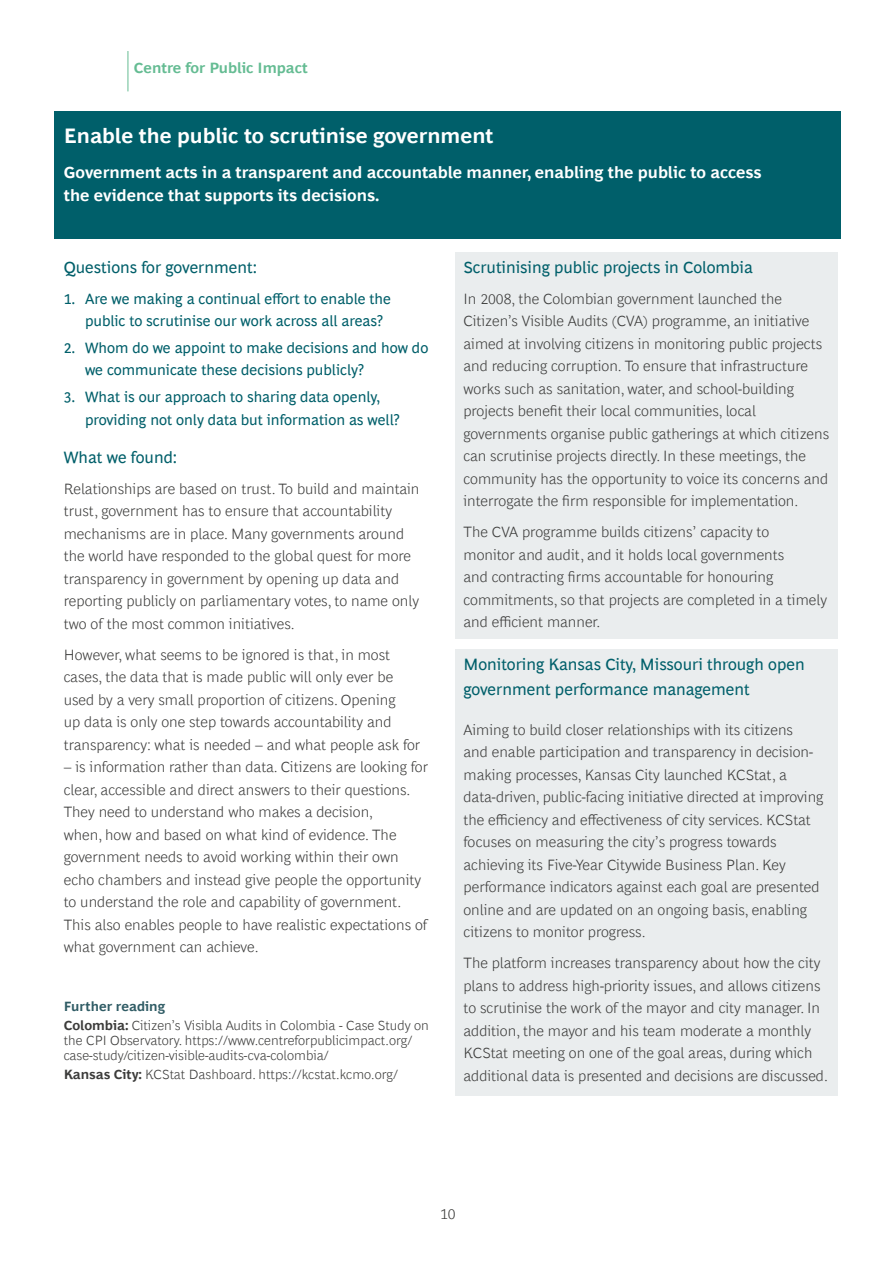
<style>
.page{position:relative;width:893px;height:1263px;background:#fff}
.page>*{position:absolute;margin:0;border:0;box-sizing:border-box;transform-origin:0 0}
.t1{font:700 21px "Henderson BCG Sans";color:#fff}
.t2{font:16.5px/25.5px "Henderson BCG Sans";color:#005f6a}
.t3{font:700 16.5px/22.5px "Henderson BCG Sans";color:#fff}
.t4{font:300 15px/22.5px "Henderson BCG Sans";color:#3c3c3b}
.t5{font:15px/22.5px "Henderson BCG Sans";color:#005f6a}
.t6{font:700 15px "Henderson BCG Sans";color:#65bc93}
.t7{font:300 13.5px/19.2px "Henderson BCG Sans";color:#3c3c3b}
.s1{font-weight:700;color:#305c65}
.s2{font-weight:700}
</style>
<div class="page">
<hr style="left:128px;top:51px;width:1px;height:40px;background:#65bc93">
<div style="left:455px;top:252px;width:383px;height:387px;background:#eaedee"></div>
<div style="left:455px;top:649px;width:383px;height:447px;background:#eaedee"></div>
<div style="left:54px;top:111px;width:787px;height:128px;background:#005f6a"></div>
<p class="t6" style="left:134px;top:57px;width:175px">Centre for Public Impact</p>
<h1 class="t1" style="left:64px;top:121px;width:431px">Enable the public to scrutinise government</h1>
<p class="t3" style="left:64px;top:160px;width:699px">Government acts in a transparent and accountable manner, enabling the public to access the evidence that supports its decisions.</p>
<p class="t2" style="left:64px;top:253px;width:195px">Questions for government:</p>
<p class="t5" style="left:85px;top:286px;width:307px;text-indent:-21px">1. Are we making a continual effort to enable the public to scrutinise our work across all areas?</p>
<p class="t5" style="left:85px;top:335px;width:345px;text-indent:-21px">2. Whom do we appoint to make decisions and how do we communicate these decisions publicly?</p>
<p class="t5" style="left:85px;top:384px;width:316px;text-indent:-21px">3. What is our approach to sharing data openly, providing not only data but information as well?</p>
<p class="t2" style="left:64px;top:443px;width:115px">What we found:</p>
<p class="t4" style="left:64px;top:476px;width:357px">Relationships are based on trust. To build and maintain trust, government has to ensure that accountability mechanisms are in place. Many governments around the world have responded to the global quest for more transparency in government by opening up data and reporting publicly on parliamentary votes, to name only two of the most common initiatives.</p>
<p class="t4" style="left:64px;top:642px;width:358px">However, what seems to be ignored is that, in most cases, the data that is made public will only ever be used by a very small proportion of citizens. Opening<br>up data is only one step towards accountability and transparency: what is needed – and what people ask for</p>
<p class="t4" style="left:64px;top:755px;width:366px">– is information rather than data. Citizens are looking for clear, accessible and direct answers to their questions.<br>They need to understand who makes a decision,<br>when, how and based on what kind of evidence. The government needs to avoid working within their own echo chambers and instead give people the opportunity to understand the role and capability of government.<br>This also enables people to have realistic expectations of what government can achieve.</p>
<p class="t7" style="left:64px;top:995px;width:367px"><span class="s1">Further reading<br></span><span class="s2">Colombia:</span> Citizen’s Visibla Audits in Colombia - Case Study on</p>
<p class="t7" style="left:64px;top:1031px;width:350px;line-height:15px">the CPI Observatory. https://www.centreforpublicimpact.org/ case-study/citizen-visible-audits-cva-colombia/</p>
<p class="t7" style="left:64px;top:1064px;width:336px"><span class="s2">Kansas City:</span> KCStat Dashboard. https://kcstat.kcmo.org/</p>
<p class="t2" style="left:463px;top:253px;width:291px">Scrutinising public projects in Colombia</p>
<p class="t4" style="left:463px;top:286px;width:367px">In 2008, the Colombian government launched the Citizen’s Visible Audits (CVA) programme, an initiative aimed at involving citizens in monitoring public projects and reducing corruption. To ensure that infrastructure works such as sanitation, water, and school-building projects benefit their local communities, local governments organise public gatherings at which citizens can scrutinise projects directly. In these meetings, the community has the opportunity to voice its concerns and interrogate the firm responsible for implementation.</p>
<p class="t4" style="left:463px;top:519px;width:365px">The CVA programme builds citizens’ capacity to<br>monitor and audit, and it holds local governments<br>and contracting firms accountable for honouring commitments, so that projects are completed in a timely and efficient manner.</p>
<p class="t2" style="left:463px;top:650px;width:343px">Monitoring Kansas City, Missouri through open government performance management</p>
<p class="t4" style="left:463px;top:717px;width:362px">Aiming to build closer relationships with its citizens<br>and enable participation and transparency in decision&shy;making processes, Kansas City launched KCStat, a data-driven, public-facing initiative directed at improving the efficiency and effectiveness of city services. KCStat focuses on measuring the city’s progress towards achieving its Five-Year Citywide Business Plan. Key performance indicators against each goal are presented online and are updated on an ongoing basis, enabling citizens to monitor progress.</p>
<p class="t4" style="left:463px;top:950px;width:366px">The platform increases transparency about how the city plans to address high-priority issues, and allows citizens to scrutinise the work of the mayor and city manager. In addition, the mayor and his team moderate a monthly KCStat meeting on one of the goal areas, during which additional data is presented and decisions are discussed.</p>
<p class="t4" style="left:440px;top:1201px;width:17px">10</p>
</div>
